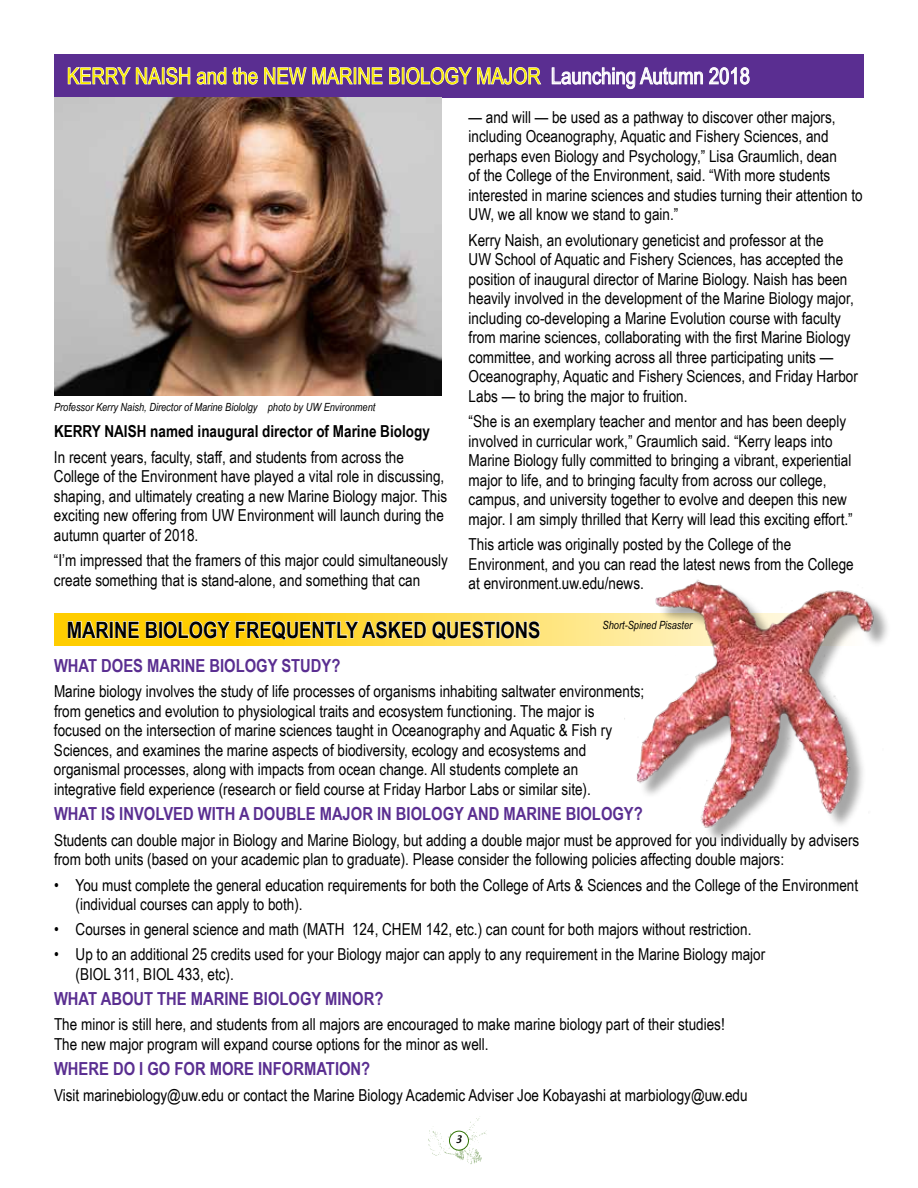
<style>
.page{position:relative;width:918px;height:1188px;background:#fff}
.page>*{position:absolute;margin:0;border:0;box-sizing:border-box;transform-origin:0 0}
.t1{font:22.5px "Arial Narrow";color:#fff200}
.t2{font:700 22.5px "Arial Narrow";color:#000}
.t3{font:700 18px "Arial Narrow";color:#5a2e91}
.t4{font:16.5px/19.5px "Arial Narrow";color:#000}
.t5{font:700 16.5px "Arial Narrow";color:#000}
.t6{font:italic 11.25px "Arial Narrow";color:#000}
.t7{font:9px "Textile";color:#000}
.s1{color:#fff}
</style>
<div class="page">
<img style="left:428px;top:1116px;width:59px;height:48px">
<div style="left:449px;top:1131px;width:19px;height:19px;background:#fff;border-radius:50%"></div>
<div style="left:449px;top:1131px;width:20px;height:19px;border:1px solid #337506;border-radius:50%"></div>
<svg style="left:54px;top:613px;width:570px;height:33px;background:#ffda46"></svg>
<div style="left:54px;top:54px;width:810px;height:44px;background:#5a2e91"></div>
<svg style="left:68px;top:67px;width:190px;height:18px"></svg>
<svg style="left:264px;top:67px;width:119px;height:18px"></svg>
<svg style="left:389px;top:67px;width:153px;height:18px"></svg>
<svg style="left:552px;top:67px;width:151px;height:22px"></svg>
<svg style="left:709px;top:67px;width:41px;height:18px"></svg>
<svg style="left:68px;top:618px;width:472px;height:22px;background:#ffdf60"></svg>
<img style="left:54px;top:97px;width:387px;height:298px">
<img style="left:624px;top:579px;width:264px;height:261px">
<h1 class="t1" style="left:67px;top:59px;width:685px">KERRY NAISH and the NEW MARI NE BIOLOGY MAJOR <span class="s1">Launching Autumn 2018</span></h1>
<p class="t6" style="left:54px;top:399px;width:323px">Professor Kerry Naish, Director of Marine Biololgy photo by UW Environment</p>
<p class="t5" style="left:54px;top:419px;width:20px">Kerry</p>
<p class="t5" style="left:104px;top:419px;width:19px">Naish</p>
<p class="t5" style="left:150px;top:419px;width:281px">named inaugural director of Marine Biology</p>
<p class="t4" style="left:54px;top:447px;width:395px">In recent years, faculty, staff, and students from across the College of the Environment have played a vital role in discussing, shaping, and ultimately creating a new Marine Biology major. This exciting new offering from UW Environment will launch during the autumn quarter of 2018.</p>
<p class="t4" style="left:54px;top:550px;width:396px">“I’m impressed that the framers of this major could simultaneously create something that is stand-alone, and something that can</p>
<p class="t4" style="left:469px;top:107px;width:396px">— and will — be used as a pathway to discover other majors, including Oceanography, Aquatic and Fishery Sciences, and perhaps even Biology and Psychology,” Lisa Graumlich, dean<br>of the College of the Environment, said. “With more students interested in marine sciences and studies turning their attention to UW, we all know we stand to gain.”</p>
<p class="t4" style="left:469px;top:230px;width:391px">Kerry Naish, an evolutionary geneticist and professor at the<br>UW School of Aquatic and Fishery Sciences, has accepted the position of inaugural director of Marine Biology. Naish has been heavily involved in the development of the Marine Biology major, including co-developing a Marine Evolution course with faculty from marine sciences, collaborating with the first Marine Biology committee, and working across all three participating units — Oceanography, Aquatic and Fishery Sciences, and Friday Harbor Labs — to bring the major to fruition.</p>
<p class="t4" style="left:469px;top:411px;width:386px">“She is an exemplary teacher and mentor and has been deeply involved in curricular work,” Graumlich said. “Kerry leaps into Marine Biology fully committed to bringing a vibrant, experiential major to life, and to bringing faculty from across our college, campus, and university together to evolve and deepen this new major. I am simply thrilled that Kerry will lead this exciting effort.”</p>
<p class="t4" style="left:469px;top:534px;width:387px">This article was originally posted by the College of the<br>Environment, and you can read the latest news from the College at environment.uw.edu/news.</p>
<h1 class="t2" style="left:67px;top:613px;width:475px">MARINE BIOLOGY FREQUENTLY ASKED QUESTIONS</h1>
<p class="t6" style="left:603px;top:618px;width:91px">Short-Spined Pisaster</p>
<p class="t3" style="left:54px;top:652px;width:288px">WHAT DOES MARINE BIOLOGY STUDY?</p>
<p class="t4" style="left:54px;top:681px;width:592px">Marine biology involves the study of life processes of organisms inhabiting saltwater environments; from genetics and evolution to physiological traits and ecosystem functioning. The major is focused on the intersection of marine sciences taught in Oceanography and Aquatic &amp; Fish ry Sciences, and examines the marine aspects of biodiversity, ecology and ecosystems and organismal processes, along with impacts from ocean change. All students complete an integrative field experience (research or field course at Friday Harbor Labs or similar site).</p>
<p class="t3" style="left:54px;top:800px;width:590px">WHAT IS INVOLVED WITH A DOUBLE MAJOR IN BIOLOGY AND MARINE BIOLOGY?</p>
<p class="t4" style="left:54px;top:830px;width:807px">Students can double major in Biology and Marine Biology, but adding a double major must be approved for you individually by advisers from both units (based on your academic plan to graduate). Please consider the following policies affecting double majors:</p>
<p class="t4" style="left:76px;top:875px;width:784px;text-indent:-22px">• You must complete the general education requirements for both the College of Arts &amp; Sciences and the College of the Environment (individual courses can apply to both).</p>
<p class="t4" style="left:54px;top:919px;width:699px">• Courses in general science and math (MATH 124, CHEM 142, etc.) can count for both majors without restriction.</p>
<p class="t4" style="left:76px;top:944px;width:691px;text-indent:-22px">• Up to an additional 25 credits used for your Biology major can apply to any requirement in the Marine Biology major (BIOL 311, BIOL 433, etc).</p>
<p class="t3" style="left:54px;top:985px;width:331px">WHAT ABOUT THE MARINE BIOLOGY MINOR?</p>
<p class="t4" style="left:54px;top:1014px;width:672px">The minor is still here, and students from all majors are encouraged to make marine biology part of their studies!<br>The new major program will expand course options for the minor as well.</p>
<p class="t3" style="left:54px;top:1055px;width:318px">WHERE DO I GO FOR MORE INFORMATION?</p>
<p class="t4" style="left:54px;top:1084px;width:695px">Visit marinebiology@uw.edu or contact the Marine Biology Academic Adviser Joe Kobayashi at marbiology@uw.edu</p>
<p class="t7" style="left:456px;top:1133px;width:8px">3</p>
</div>
